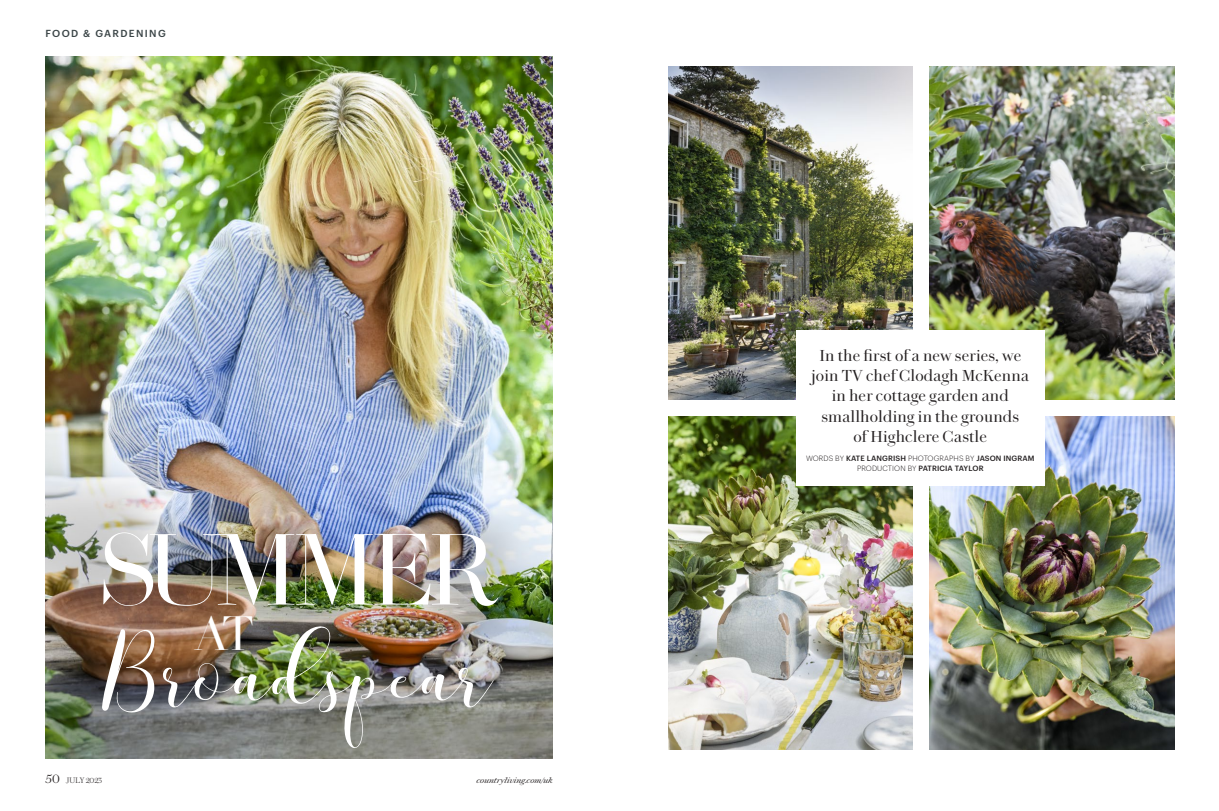
<style>
.page{position:relative;width:1219px;height:811px;background:#fff}
.page>*{position:absolute;margin:0;border:0;box-sizing:border-box;transform-origin:0 0}
.bodycopy{font:153.7px "mottonathin";color:#fff}
.bodycopy-2{font:102.3px "Chiswick Poster";letter-spacing:-.07em;color:#fff}
.bodycopy-3{font:48.9px "Chiswick Poster";color:#fff}
.Gutter_Credit{font:16px/20px "Chiswick Deck";letter-spacing:.01em;color:#231f20;text-align:center}
.Strapline{font:500 10px "Graphik";letter-spacing:.135em;color:#3a4446}
.CTA_URL_info{font:italic 8px "Chiswick Text";color:#231f20}
.Page_numbers{font:200 8px "Chiswick Text";letter-spacing:-.005em;color:#231f20}
.credits{font:500 7.5px/10px "Graphik";letter-spacing:.015em;color:#231f20;text-align:center}
.s1{font-weight:300;font-size:12px}
.s2{font-weight:300}
</style>
<div class="page">
<img style="left:45px;top:57px;width:508px;height:701px">
<img style="left:668px;top:66px;width:245px;height:334px">
<img style="left:930px;top:417px;width:244px;height:333px">
<img style="left:668px;top:417px;width:245px;height:333px">
<img style="left:930px;top:66px;width:244px;height:334px">
<div style="left:796px;top:330px;width:249px;height:156px;background:#fff"></div>
<p class="Strapline" style="left:45px;top:25px;width:122px">FOOD &amp; GARDENING</p>
<p class="bodycopy-2" style="left:99px;top:511px;width:402px">SUMMER</p>
<p class="bodycopy-3" style="left:194px;top:605px;width:61px">AT</p>
<p class="bodycopy" style="left:107px;top:586px;width:387px">Broadspear</p>
<p class="Page_numbers" style="left:45px;top:776px;width:58px"><span class="s1">50</span> JULY 2023</p>
<p class="CTA_URL_info" style="left:476px;top:776px;width:78px">countryliving.com/uk</p>
<p class="Gutter_Credit" style="left:812px;top:346px;width:219px">In the first of a new series, we join TV chef Clodagh McKenna in her cottage garden and smallholding in the grounds<br>of Highclere Castle</p>
<p class="credits" style="left:806px;top:452px;width:230px"><span class="s2">WORDS BY</span> KATE LANGRISH <span class="s2">PHOTOGRAPHS BY</span> JASON INGRAM<br><span class="s2">PRODUCTION BY</span> PATRICIA TAYLOR</p>
</div>
